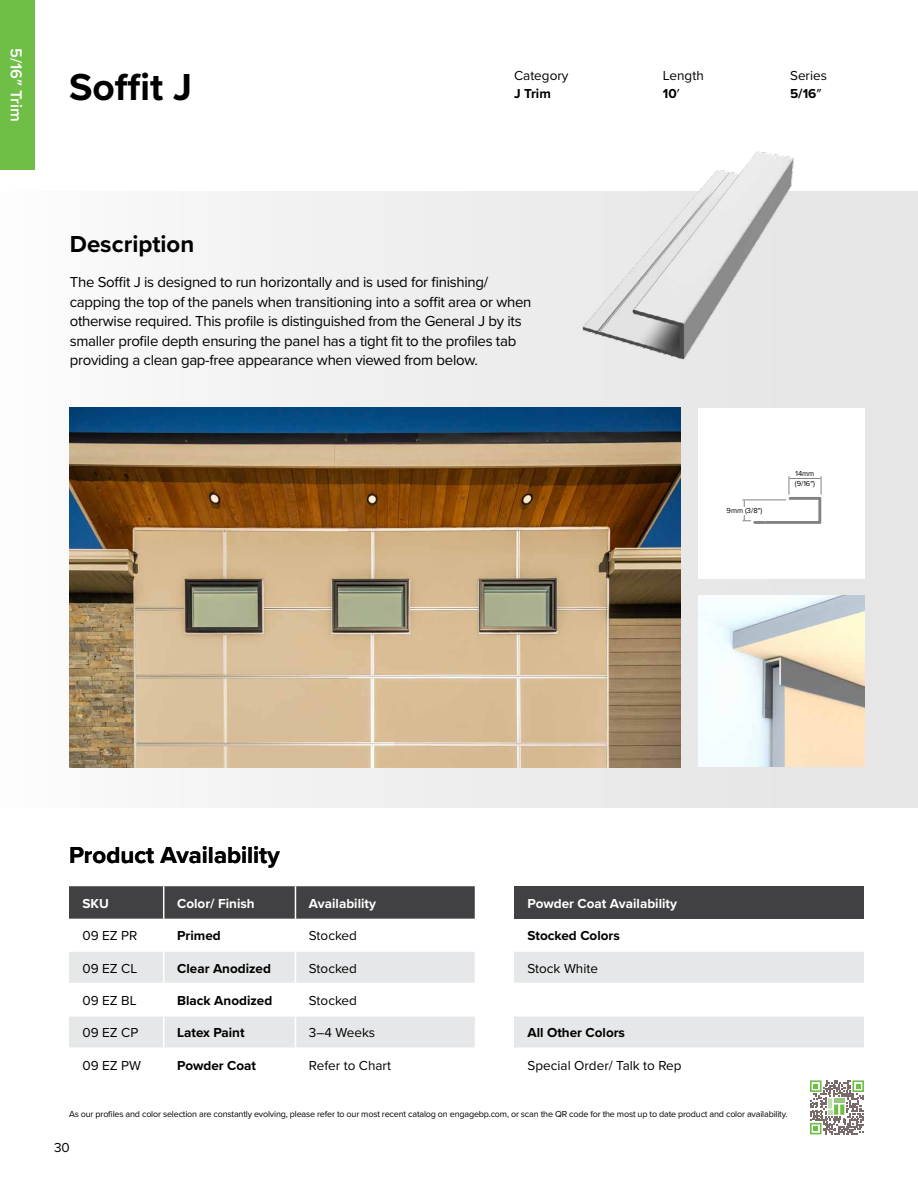
<style>
.page{position:relative;width:918px;height:1188px;background:#fff}
.page>*{position:absolute;margin:0;border:0;box-sizing:border-box;transform-origin:0 0}
.t1{font:700 39px "Proxima Nova";color:#000}
.t2{font:700 24px "Proxima Nova";color:#000}
.t3{font:600 16.5px "Proxima Nova";color:#fff}
.t4{font:15px/19.5px "Proxima Nova";letter-spacing:-.02em;color:#000}
.t5{font:13.5px/18px "Proxima Nova";color:#000}
.t6{font:700 13.5px "Proxima Nova";color:#000}
.t7{font:700 13.5px "Proxima Nova";color:#fff}
.t8{font:9px "Proxima Nova";letter-spacing:-.02em;color:#000}
.t9{font:7.5px/10.5px "Proxima Nova";color:#000}
.s1{font-weight:700}
</style>
<div class="page">
<div style="left:0;top:191px;width:918px;height:616px;background:linear-gradient(to right,#f8f9f9,#e0e0e0)"></div>
<div style="left:698px;top:408px;width:166px;height:170px;background:#fff"></div>
<svg style="left:743px;top:476px;width:79px;height:48px"></svg>
<img style="left:698px;top:595px;width:166px;height:171px">
<img style="left:551px;top:151px;width:276px;height:242px">
<img style="left:69px;top:408px;width:611px;height:359px">
<div style="left:69px;top:886px;width:406px;height:33px;background:#414042"></div>
<svg style="left:69px;top:952px;width:406px;height:96px"></svg>
<hr style="left:69px;top:983px;width:95px;height:1px;background:#fff">
<hr style="left:164px;top:983px;width:131px;height:1px;background:#fff">
<hr style="left:295px;top:983px;width:180px;height:1px;background:#fff">
<hr style="left:69px;top:1015px;width:95px;height:2px;background:#fff">
<hr style="left:164px;top:1015px;width:131px;height:2px;background:#fff">
<hr style="left:295px;top:1015px;width:180px;height:2px;background:#fff">
<hr style="left:163px;top:886px;width:1px;height:33px;background:#fff">
<hr style="left:295px;top:886px;width:1px;height:33px;background:#fff">
<hr style="left:163px;top:952px;width:1px;height:31px;background:#fff">
<hr style="left:295px;top:952px;width:1px;height:31px;background:#fff">
<hr style="left:163px;top:984px;width:1px;height:31px;background:#fff">
<hr style="left:295px;top:984px;width:1px;height:31px;background:#fff">
<hr style="left:163px;top:1017px;width:1px;height:31px;background:#fff">
<hr style="left:295px;top:1017px;width:1px;height:31px;background:#fff">
<div style="left:514px;top:886px;width:350px;height:33px;background:#414042"></div>
<svg style="left:514px;top:952px;width:350px;height:96px"></svg>
<hr style="left:514px;top:983px;width:350px;height:1px;background:#fff">
<hr style="left:514px;top:1015px;width:350px;height:2px;background:#fff">
<div style="left:0;top:0;width:35px;height:170px;background:#6fbe46"></div>
<svg style="left:810px;top:1080px;width:54px;height:54px"></svg>
<p class="t3" style="left:29px;top:48px;width:75px;rotate:90deg">5/16″ Trim</p>
<h1 class="t1" style="left:69px;top:58px;width:125px">Soffit J</h1>
<h2 class="t2" style="left:70px;top:226px;width:126px">Description</h2>
<p class="t5" style="left:514px;top:66px;width:56px">Category</p>
<p class="t6" style="left:514px;top:83px;width:38px">J Trim</p>
<p class="t4" style="left:70px;top:272px;width:463px">The Soffit J is designed to run horizontally and is used for finishing/ capping the top of the panels when transitioning into a soffit area or when otherwise required. This profile is distinguished from the General J by its smaller profile depth ensuring the panel has a tight fit to the profiles tab providing a clean gap-free appearance when viewed from below.</p>
<p class="t5" style="left:663px;top:66px;width:42px">Length<br><span class="s1">10</span>′</p>
<p class="t5" style="left:790px;top:66px;width:38px">Series<br><span class="s1">5/16</span>″</p>
<p class="t9" style="left:727px;top:505px;width:37px">9mm (3/8″)</p>
<p class="t9" style="left:795px;top:468px;width:22px">14mm (9/16″)</p>
<h2 class="t2" style="left:69px;top:837px;width:212px">Product Availability</h2>
<p class="t7" style="left:82px;top:893px;width:28px">SKU</p>
<p class="t7" style="left:177px;top:893px;width:79px">Color/ Finish</p>
<p class="t7" style="left:309px;top:893px;width:69px">Availability</p>
<p class="t5" style="left:83px;top:926px;width:56px">09 EZ PR</p>
<p class="t6" style="left:177px;top:926px;width:45px">Primed</p>
<p class="t5" style="left:309px;top:926px;width:50px">Stocked</p>
<p class="t5" style="left:83px;top:958px;width:56px">09 EZ CL</p>
<p class="t6" style="left:177px;top:958px;width:95px">Clear Anodized</p>
<p class="t5" style="left:309px;top:958px;width:50px">Stocked</p>
<p class="t5" style="left:83px;top:991px;width:56px">09 EZ BL</p>
<p class="t6" style="left:177px;top:990px;width:97px">Black Anodized</p>
<p class="t5" style="left:309px;top:991px;width:50px">Stocked</p>
<p class="t5" style="left:83px;top:1023px;width:57px">09 EZ CP</p>
<p class="t6" style="left:177px;top:1023px;width:69px">Latex Paint</p>
<p class="t5" style="left:309px;top:1023px;width:68px">3–4 Weeks</p>
<p class="t5" style="left:83px;top:1056px;width:60px">09 EZ PW</p>
<p class="t6" style="left:177px;top:1055px;width:80px">Powder Coat</p>
<p class="t5" style="left:309px;top:1056px;width:84px">Refer to Chart</p>
<p class="t7" style="left:528px;top:893px;width:151px">Powder Coat Availability</p>
<p class="t6" style="left:528px;top:926px;width:94px">Stocked Colors</p>
<p class="t5" style="left:528px;top:958px;width:72px">Stock White</p>
<p class="t6" style="left:528px;top:1023px;width:99px">All Other Colors</p>
<p class="t5" style="left:528px;top:1056px;width:156px">Special Order/ Talk to Rep</p>
<p class="t8" style="left:69px;top:1108px;width:720px">As our profiles and color selection are constantly evolving, please refer to our most recent catalog on engagebp.com, or scan the QR code for the most up to date product and color availability.</p>
<p class="t5" style="left:54px;top:1138px;width:17px">30</p>
</div>
